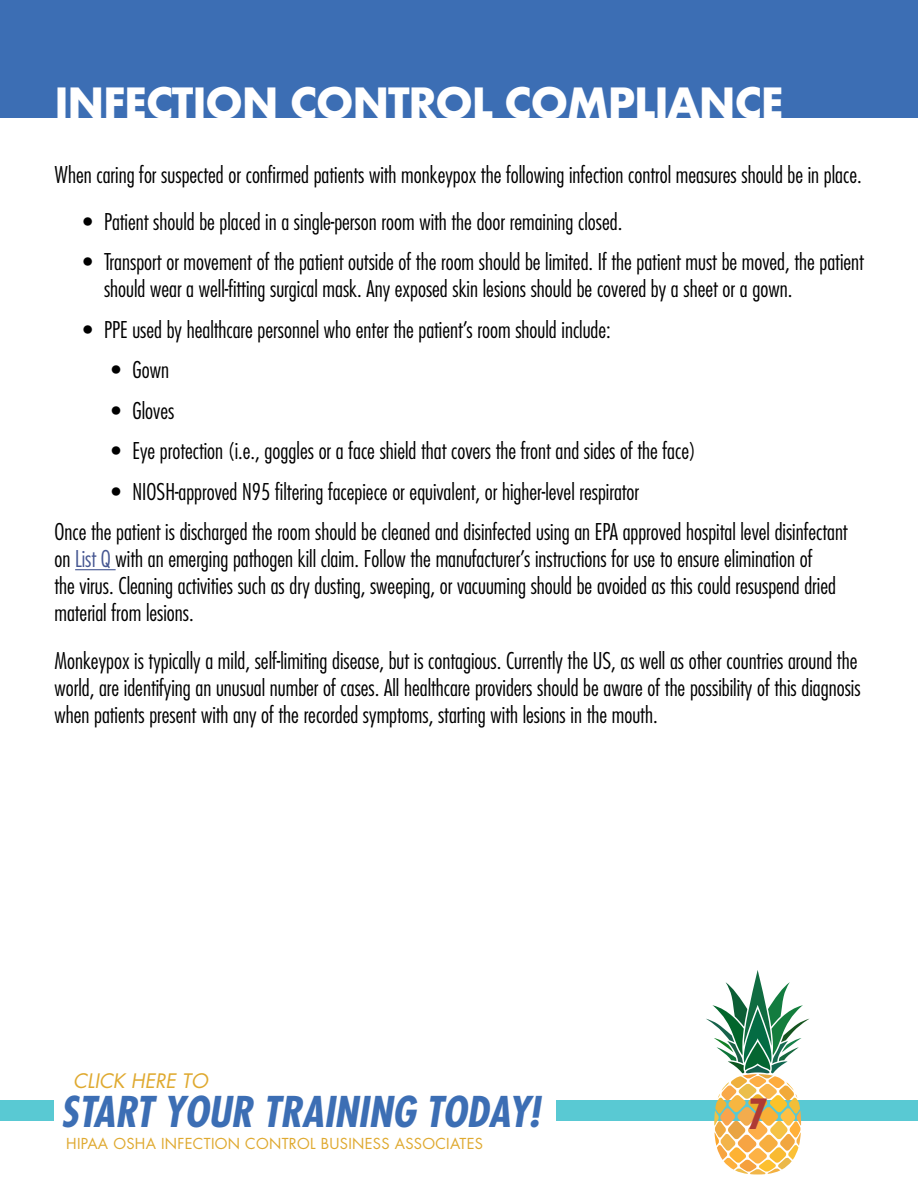
<style>
.page{position:relative;width:918px;height:1188px;background:#fff}
.page>*{position:absolute;margin:0;border:0;box-sizing:border-box;transform-origin:0 0}
.t1{font:italic 700 condensed 41.25px "Futura Std";color:#3c6eb4}
.t2{font:700 40.5px "Futura";letter-spacing:-.03em;color:#fff}
.t3{font:700 condensed 40.5px "Futura Std";color:#ae3a34}
.t4{font:300 condensed 22.5px/27px "Futura Std";color:#000}
.t5{font:italic 19.5px "Futura Std";color:#dfa92f}
.t6{font:14.7px "Futura Std";letter-spacing:.02em;color:#dfa92f}
.s1{color:#465792}
</style>
<div class="page">
<div style="left:0;top:1101px;width:918px;height:20px;background:#59c9d3"></div>
<svg style="left:706px;top:970px;width:104px;height:205px"></svg>
<div style="left:54px;top:1094px;width:501px;height:40px;background:#fff"></div>
<div style="left:0;top:0;width:918px;height:117px;background:#3c6eb4"></div>
<hr style="left:75px;top:569px;width:41px;height:1px;background:#465792">
<h2 class="t2" style="left:55px;top:73px;width:731px">INFECTION CONTROL COMPLIANCE</h2>
<p class="t4" style="left:55px;top:161px;width:809px">When caring for suspected or confirmed patients with monkeypox the following infection control measures should be in place.</p>
<p class="t4" style="left:83px;top:208px;width:541px">• Patient should be placed in a single-person room with the door remaining closed.</p>
<p class="t4" style="left:104px;top:249px;width:761px;text-indent:-21px">• Transport or movement of the patient outside of the room should be limited. If the patient must be moved, the patient should wear a well-fitting surgical mask. Any exposed skin lesions should be covered by a sheet or a gown.</p>
<p class="t4" style="left:83px;top:316px;width:529px">• PPE used by healthcare personnel who enter the patient’s room should include:</p>
<p class="t4" style="left:111px;top:357px;width:59px">• Gown</p>
<p class="t4" style="left:111px;top:397px;width:64px">• Gloves</p>
<p class="t4" style="left:111px;top:438px;width:586px">• Eye protection (i.e., goggles or a face shield that covers the front and sides of the face)</p>
<p class="t4" style="left:54px;top:471px;width:795px;line-height:40.5px;text-indent:57px">• NIOSH-approved N95 filtering facepiece or equivalent, or higher-level respirator<br>Once the patient is discharged the room should be cleaned and disinfected using an EPA approved hospital level disinfectant</p>
<p class="t4" style="left:54px;top:546px;width:783px">on <span class="s1">List Q</span> with an emerging pathogen kill claim. Follow the manufacturer’s instructions for use to ensure elimination of the virus. Cleaning activities such as dry dusting, sweeping, or vacuuming should be avoided as this could resuspend dried material from lesions.</p>
<p class="t4" style="left:54px;top:647px;width:808px">Monkeypox is typically a mild, self-limiting disease, but is contagious. Currently the US, as well as other countries around the world, are identifying an unusual number of cases. All healthcare providers should be aware of the possibility of this diagnosis when patients present with any of the recorded symptoms, starting with lesions in the mouth.</p>
<p class="t5" style="left:73px;top:1069px;width:136px">CLICK HERE TO</p>
<h1 class="t1" style="left:60px;top:1086px;width:481px">START YOUR TRAINING TODAY!</h1>
<p class="t6" style="left:66px;top:1134px;width:418px">HIPAA OSHA INFECTION CONTROL BUSINESS ASSOCIATES</p>
<h2 class="t3" style="left:748px;top:1089px;width:21px">7</h2>
</div>
